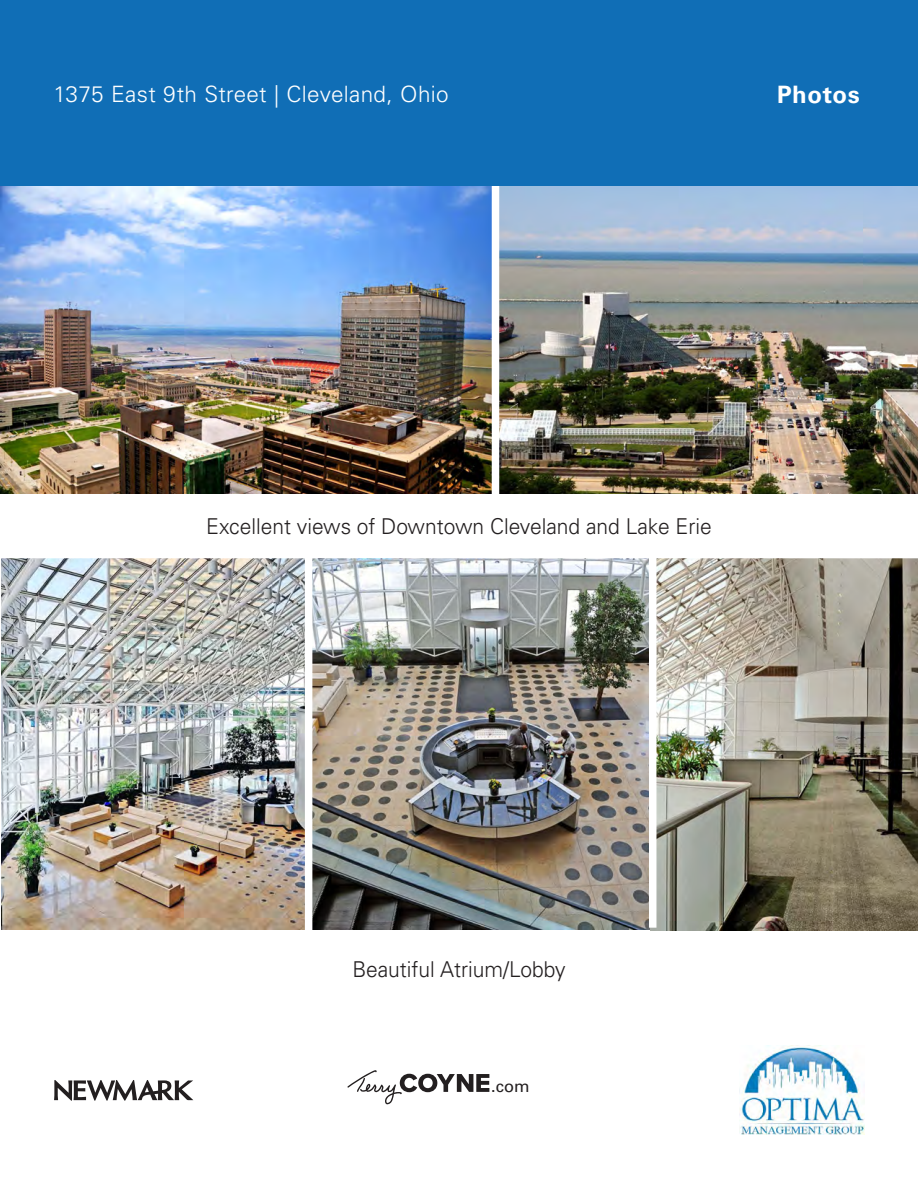
<style>
.page{position:relative;width:918px;height:1188px;background:#fff}
.page>*{position:absolute;margin:0;border:0;box-sizing:border-box;transform-origin:0 0}
.t1{font:700 24px "Univers LT Pro 65";letter-spacing:.025em;color:#fff}
.t2{font:300 22.5px "Univers LT Pro 45";letter-spacing:.015em;color:#fff}
.t3{font:300 21.9px "Univers LT Pro 45";color:#231f20;scale:.96 1}
.t4{font:16.5px "Univers";color:#231f20}
</style>
<div class="page">
<img style="left:0;top:186px;width:918px;height:308px">
<div style="left:492px;top:184px;width:7px;height:312px;background:#fff"></div>
<img style="left:312px;top:558px;width:339px;height:372px">
<img style="left:1px;top:558px;width:304px;height:372px">
<img style="left:651px;top:558px;width:267px;height:372px">
<div style="left:627px;top:186px;width:237px;height:7px;background:#a1c0e5"></div>
<div style="left:649px;top:534px;width:7px;height:394px;background:#fff"></div>
<img style="left:740px;top:1046px;width:125px;height:89px">
<svg style="left:54px;top:1080px;width:139px;height:21px"></svg>
<svg style="left:347px;top:1070px;width:142px;height:34px"></svg>
<div style="left:0;top:0;width:918px;height:186px;background:#106eb6"></div>
<p class="t2" style="left:54px;top:79px;width:397px">1375 East 9th Street | Cleveland, Ohio</p>
<p class="t1" style="left:777px;top:78px;width:84px">Photos</p>
<p class="t3" style="left:206px;top:512px;width:528px">Excellent views of Downtown Cleveland and Lake Erie</p>
<p class="t3" style="left:353px;top:955px;width:223px">Beautiful Atrium/Lobby</p>
<p class="t4" style="left:491px;top:1076px;width:40px">.com</p>
</div>
